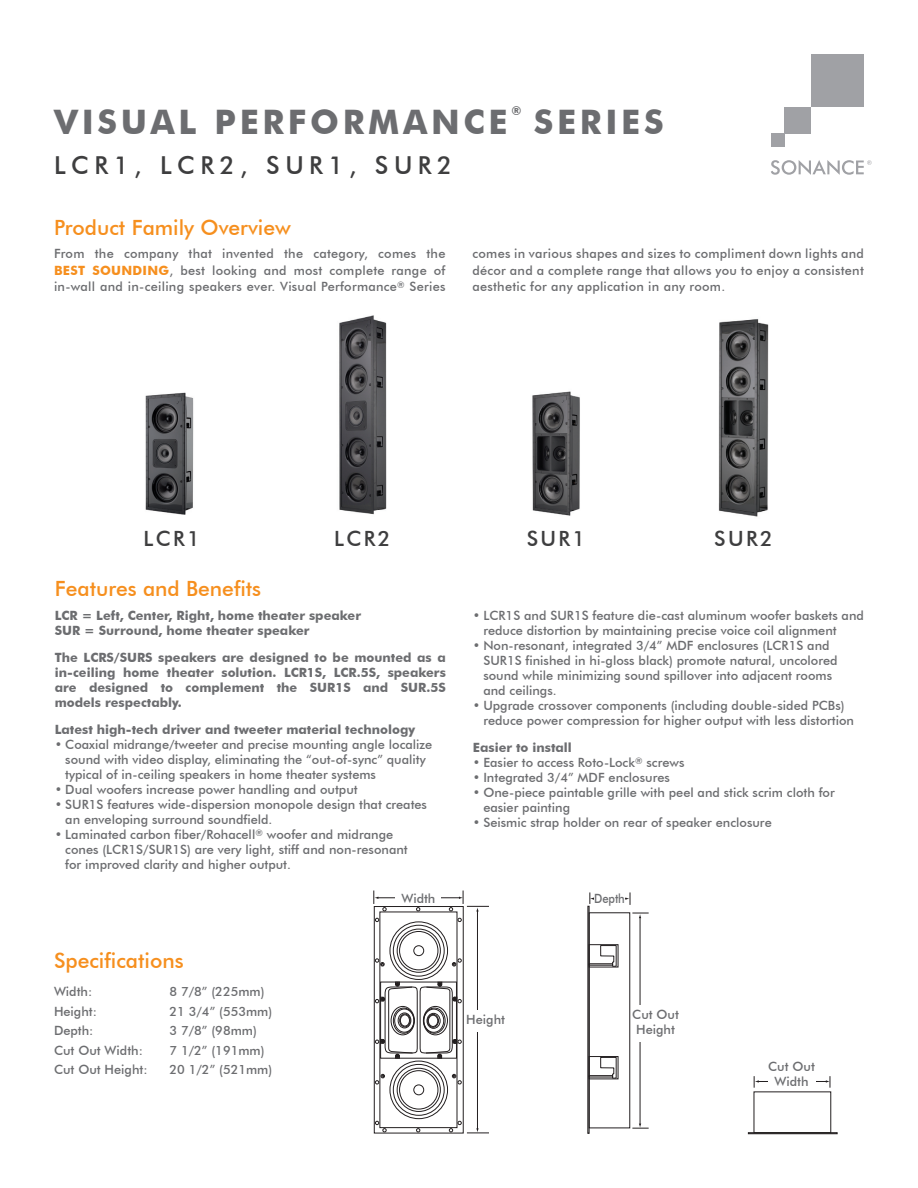
<style>
.page{position:relative;width:918px;height:1188px;background:#fff}
.page>*{position:absolute;margin:0;border:0;box-sizing:border-box;transform-origin:0 0}
.t1{font:700 33.75px "Futura BT";letter-spacing:.11em;color:#6c6d70}
.t2{font:500 24.75px "Futura BT";letter-spacing:.22em;color:#3e3e3f}
.t3{font:500 21px "Futura BT";color:#f68f1e}
.t4{font:500 21px "Futura BT";letter-spacing:.11em;color:#3e3e3f}
.t5{font:500 12.75px/15px "Futura BT";color:#6c6d70}
.t6{font:700 12.75px/15px "Futura BT";color:#6c6d70}
.t7{font:500 12.75px "Futura BT";color:#6c6d70;scale:.88 1}
.t8{font:700 12px "Futura BT";color:#6c6d70}
.t9{font:500 11.55px "Futura Std";color:#231f20}
.t10{font:500 11.4px "Futura Std";color:#231f20}
.s1{font-weight:700;color:#f68f1e}
</style>
<div class="page">
<div style="left:811px;top:54px;width:53px;height:53px;background:#a0a1a5"></div>
<div style="left:771px;top:133px;width:13px;height:14px;background:#a0a1a5"></div>
<div style="left:784px;top:107px;width:27px;height:26px;background:#a0a1a5"></div>
<svg style="left:771px;top:160px;width:101px;height:15px"></svg>
<img style="left:339px;top:315px;width:48px;height:200px">
<div style="left:374px;top:906px;width:90px;height:228px;border:1px solid #231f20"></div>
<div style="left:390px;top:1061px;width:58px;height:58px;border:1px solid #231f20;border-radius:50%"></div>
<div style="left:385px;top:987px;width:32px;height:66px;border:1px solid #231f20;border-radius:7px"></div>
<div style="left:420px;top:987px;width:33px;height:66px;border:1px solid #231f20;border-radius:7px"></div>
<div style="left:391px;top:1006px;width:24px;height:29px;border:1px solid #231f20;border-radius:50%"></div>
<div style="left:395px;top:1009px;width:19px;height:23px;border:1px solid #231f20;border-radius:50%"></div>
<div style="left:423px;top:1006px;width:25px;height:29px;border:1px solid #231f20;border-radius:50%"></div>
<div style="left:424px;top:1009px;width:20px;height:23px;border:1px solid #231f20;border-radius:50%"></div>
<div style="left:393px;top:1064px;width:52px;height:52px;border:1px solid #231f20;border-radius:50%"></div>
<div style="left:397px;top:1068px;width:44px;height:44px;border:1px solid #231f20;border-radius:50%"></div>
<div style="left:399px;top:1071px;width:39px;height:38px;border:1px solid #231f20;border-radius:50%"></div>
<div style="left:414px;top:1085px;width:10px;height:10px;border:1px solid #231f20;border-radius:50%"></div>
<div style="left:390px;top:922px;width:58px;height:58px;border:1px solid #231f20;border-radius:50%"></div>
<div style="left:393px;top:925px;width:52px;height:51px;border:1px solid #231f20;border-radius:50%"></div>
<div style="left:397px;top:929px;width:44px;height:44px;border:1px solid #231f20;border-radius:50%"></div>
<div style="left:399px;top:931px;width:39px;height:39px;border:1px solid #231f20;border-radius:50%"></div>
<div style="left:414px;top:945px;width:10px;height:11px;border:1px solid #231f20;border-radius:50%"></div>
<hr style="left:477px;top:911px;width:1px;height:100px;background:#231f20">
<hr style="left:378px;top:898px;width:33px;height:1px;background:#231f20">
<hr style="left:426px;top:898px;width:34px;height:1px;background:#231f20">
<svg style="left:459px;top:891px;width:30px;height:20px"></svg>
<hr style="left:477px;top:1028px;width:1px;height:101px;background:#231f20">
<svg style="left:467px;top:1128px;width:22px;height:6px"></svg>
<svg style="left:416px;top:907px;width:4px;height:4px"></svg>
<svg style="left:374px;top:891px;width:12px;height:20px"></svg>
<svg style="left:449px;top:907px;width:4px;height:4px"></svg>
<svg style="left:416px;top:1128px;width:4px;height:4px"></svg>
<svg style="left:449px;top:1121px;width:12px;height:11px"></svg>
<svg style="left:452px;top:1074px;width:9px;height:10px"></svg>
<svg style="left:426px;top:982px;width:35px;height:76px"></svg>
<svg style="left:452px;top:959px;width:9px;height:7px"></svg>
<svg style="left:375px;top:1121px;width:11px;height:11px"></svg>
<svg style="left:375px;top:1074px;width:10px;height:10px"></svg>
<svg style="left:375px;top:982px;width:38px;height:76px"></svg>
<svg style="left:375px;top:959px;width:9px;height:7px"></svg>
<svg style="left:375px;top:918px;width:4px;height:4px"></svg>
<div style="left:588px;top:906px;width:1px;height:228px;border:1px solid #231f20"></div>
<div style="left:589px;top:913px;width:41px;height:215px;border:1px solid #231f20"></div>
<div style="left:589px;top:944px;width:29px;height:23px;border:1px solid #231f20"></div>
<svg style="left:589px;top:945px;width:28px;height:22px"></svg>
<div style="left:589px;top:1056px;width:29px;height:23px;border:1px solid #231f20"></div>
<svg style="left:600px;top:1057px;width:17px;height:22px"></svg>
<div style="left:589px;top:1075px;width:24px;height:2px;border:1px solid #231f20"></div>
<hr style="left:640px;top:917px;width:1px;height:95px;background:#231f20">
<svg style="left:632px;top:913px;width:17px;height:5px"></svg>
<hr style="left:640px;top:1026px;width:1px;height:98px;background:#231f20">
<svg style="left:632px;top:1124px;width:17px;height:5px"></svg>
<svg style="left:625px;top:892px;width:6px;height:13px"></svg>
<svg style="left:590px;top:892px;width:4px;height:12px"></svg>
<div style="left:748px;top:1132px;width:89px;height:2px;border:1px solid #231f20"></div>
<svg style="left:754px;top:1076px;width:14px;height:12px"></svg>
<svg style="left:816px;top:1076px;width:15px;height:12px"></svg>
<div style="left:396px;top:893px;width:45px;height:10px;background:#fff"></div>
<div style="left:634px;top:1005px;width:45px;height:13px;background:#fff"></div>
<div style="left:632px;top:1010px;width:47px;height:32px;background:#fff"></div>
<div style="left:470px;top:1010px;width:37px;height:13px;background:#fff"></div>
<div style="left:466px;top:1015px;width:40px;height:16px;background:#fff"></div>
<img style="left:145px;top:392px;width:49px;height:123px">
<img style="left:532px;top:391px;width:48px;height:125px">
<img style="left:718px;top:319px;width:51px;height:198px">
<h1 class="t1" style="left:54px;top:102px;width:49px">VISU</h1>
<h1 class="t1" style="left:150px;top:102px;width:354px">AL PERFORMANCE</h1>
<p class="t8" style="left:511px;top:103px;width:11px">®</p>
<h1 class="t1" style="left:534px;top:102px;width:131px">Series</h1>
<h2 class="t2" style="left:54px;top:150px;width:400px">LCR1, LCR2, SUR1, SUR2</h2>
<h3 class="t3" style="left:54px;top:215px;width:238px">Product Family Overview</h3>
<p class="t5" style="left:54px;top:245px;width:393px;line-height:16.5px;text-align:justify">From the company that invented the category, comes the <span class="s1">best sounding</span>, best looking and most complete range of in-wall and in-ceiling speakers ever. Visual Performance<sup>®</sup> Series</p>
<p class="t5" style="left:473px;top:245px;width:393px;line-height:16.5px;text-align:justify">comes in various shapes and sizes to compliment down lights and décor and a complete range that allows you to enjoy a consistent aesthetic for any application in any room.</p>
<h3 class="t4" style="left:144px;top:526px;width:58px">LCR1</h3>
<h3 class="t4" style="left:334px;top:526px;width:58px">LCR2</h3>
<h3 class="t4" style="left:527px;top:526px;width:60px">SUR1</h3>
<h3 class="t4" style="left:714px;top:526px;width:60px">SUR2</h3>
<h3 class="t3" style="left:55px;top:576px;width:208px">Features and Benefits</h3>
<p class="t6" style="left:55px;top:608px;width:308px">LCR = Left, Center, Right, home theater speaker<br>SU R = Surround, home theater speaker</p>
<p class="t6" style="left:55px;top:650px;width:393px;text-align:justify">The LCRS/SU RS speakers are designed to be mounted as a in-ceiling home theater solution. LCR1S, LCR.5S, speakers are designed to complement the SU R1S and SU R.5S models respectably.</p>
<p class="t6" style="left:55px;top:722px;width:362px">Latest high-tech driver and tweeter material technology</p>
<p class="t5" style="left:65px;top:737px;width:369px;text-indent:-11px">• Coaxial midrange/tweeter and precise mounting angle localize sound with video display, eliminating the “out-of-sync” quality typical of in-ceiling speakers in home theater systems</p>
<p class="t5" style="left:55px;top:782px;width:304px">• Dual woofers increase power handling and output</p>
<p class="t5" style="left:65px;top:797px;width:363px;text-indent:-11px">• SUR1S features wide-dispersion monopole design that creates an enveloping surround soundfield.</p>
<p class="t5" style="left:65px;top:827px;width:344px;text-indent:-10px">• Laminated carbon fiber/Rohacell<sup>®</sup> woofer and midrange cones (LCR1S/SUR1S) are very light, stiff and non-resonant for improved clarity and higher output.</p>
<p class="t5" style="left:483px;top:608px;width:382px;text-indent:-11px">• LCR1S and SUR1S feature die-cast aluminum woofer baskets and reduce distortion by maintaining precise voice coil alignment</p>
<p class="t5" style="left:483px;top:637px;width:356px;text-indent:-10px">• Non-resonant, integrated 3/4” MDF enclosures (LCR1S and SUR1S finished in hi-gloss black) promote natural, uncolored sound while minimizing sound spillover into adjacent rooms and ceilings.</p>
<p class="t5" style="left:483px;top:697px;width:372px;text-indent:-11px">• Upgrade crossover components (including double-sided PCBs) reduce power compression for higher output with less distortion</p>
<p class="t6" style="left:473px;top:739px;width:101px">Easier to install</p>
<p class="t5" style="left:473px;top:754px;width:213px">• Easier to access Roto-Lock<sup>®</sup> screws</p>
<p class="t5" style="left:473px;top:770px;width:199px">• Integrated 3/4” MDF enclosures</p>
<p class="t5" style="left:483px;top:785px;width:353px;text-indent:-11px">• One-piece paintable grille with peel and stick scrim cloth for easier painting</p>
<p class="t5" style="left:473px;top:814px;width:300px">• Seismic strap holder on rear of speaker enclosure</p>
<h3 class="t3" style="left:54px;top:947px;width:131px">Specifications</h3>
<p class="t5" style="left:54px;top:984px;width:40px">Width:</p>
<p class="t5" style="left:170px;top:984px;width:97px">8 7/8” (225mm)</p>
<p class="t5" style="left:54px;top:1004px;width:44px">Height:</p>
<p class="t5" style="left:170px;top:1004px;width:104px">21 3/4” (553mm)</p>
<p class="t5" style="left:54px;top:1023px;width:41px">Depth:</p>
<p class="t5" style="left:170px;top:1023px;width:89px">3 7/8” (98mm)</p>
<p class="t5" style="left:54px;top:1043px;width:90px">Cut Out Width:</p>
<p class="t5" style="left:170px;top:1043px;width:97px">7 1/2” (191mm)</p>
<p class="t5" style="left:54px;top:1062px;width:95px">Cut Out Height:</p>
<p class="t5" style="left:170px;top:1062px;width:104px">20 1/2” (521mm)</p>
<p class="t5" style="left:401px;top:891px;width:36px">Width</p>
<p class="t7" style="left:594px;top:891px;width:36px">Depth</p>
<p class="t9" style="left:414px;top:891px;width:9px">A</p>
<p class="t9" style="left:607px;top:891px;width:7px">E</p>
<p class="t10" style="left:606px;top:892px;width:8px">C</p>
<p class="t5" style="left:466px;top:1012px;width:40px">Height</p>
<p class="t9" style="left:474px;top:1012px;width:8px">B</p>
<p class="t5" style="left:632px;top:1007px;width:48px;text-align:center">Cut Out<br>Height</p>
<p class="t10" style="left:636px;top:1012px;width:9px">D</p>
<p class="t5" style="left:768px;top:1059px;width:48px;text-align:center">Cut Out<br>Width</p>
<p class="t9" style="left:789px;top:1075px;width:7px">E</p>
</div>
